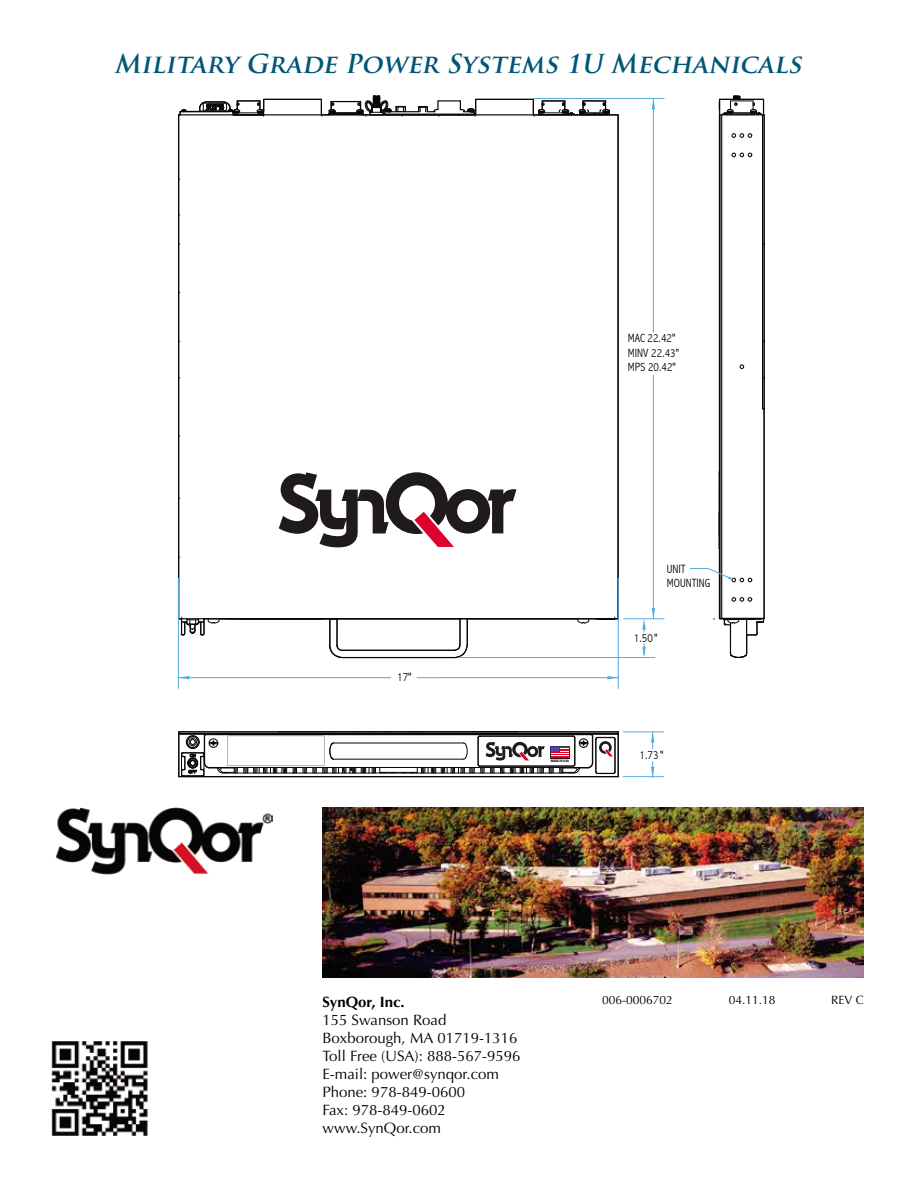
<style>
.page{position:relative;width:918px;height:1188px;background:#fff}
.page>*{position:absolute;margin:0;border:0;box-sizing:border-box;transform-origin:0 0}
.t1{font:italic 700 25.5px "Trajan Pro";color:#005676}
.t2{font:15px/18px "Optima";color:#000}
.t3{font:700 15px "Optima";color:#000}
.t4{font:300 condensed 12px/14.4px "Abadi";color:#070707}
.t5{font:12px "Optima";color:#000}
.t6{font:600 condensed 3.6px "Franklin Gothic";color:#000}
</style>
<div class="page">
<svg style="left:179px;top:98px;width:440px;height:538px"></svg>
<hr style="left:179px;top:776px;width:439px;height:1px;background:#070707">
<hr style="left:223px;top:773px;width:351px;height:1px;background:#070707">
<hr style="left:380px;top:772px;width:37px;height:1px;background:#070707">
<hr style="left:210px;top:767px;width:378px;height:1px;background:#070707">
<hr style="left:333px;top:759px;width:131px;height:1px;background:#070707">
<hr style="left:333px;top:743px;width:131px;height:1px;background:#070707">
<hr style="left:333px;top:734px;width:246px;height:1px;background:#070707">
<hr style="left:179px;top:733px;width:439px;height:1px;background:#070707">
<hr style="left:179px;top:732px;width:439px;height:1px;background:#070707">
<hr style="left:278px;top:731px;width:40px;height:1px;background:#070707">
<hr style="left:318px;top:731px;width:54px;height:1px;background:#070707">
<hr style="left:372px;top:731px;width:51px;height:1px;background:#070707">
<hr style="left:179px;top:618px;width:439px;height:1px;background:#070707">
<hr style="left:181px;top:111px;width:52px;height:1px;background:#070707">
<hr style="left:264px;top:99px;width:57px;height:1px;background:#070707">
<hr style="left:476px;top:99px;width:57px;height:1px;background:#070707">
<svg style="left:180px;top:110px;width:7px;height:4px"></svg>
<svg style="left:596px;top:617px;width:20px;height:3px"></svg>
<hr style="left:178px;top:115px;width:1px;height:504px;background:#070707">
<hr style="left:618px;top:115px;width:1px;height:504px;background:#070707">
<hr style="left:178px;top:114px;width:440px;height:1px;background:#070707">
<svg style="left:321px;top:96px;width:155px;height:21px"></svg>
<svg style="left:533px;top:99px;width:78px;height:18px"></svg>
<svg style="left:199px;top:99px;width:65px;height:18px"></svg>
<svg style="left:181px;top:617px;width:408px;height:42px"></svg>
<svg style="left:178px;top:732px;width:218px;height:45px"></svg>
<svg style="left:279px;top:472px;width:237px;height:75px"></svg>
<svg style="left:402px;top:731px;width:217px;height:46px"></svg>
<hr style="left:623px;top:776px;width:40px;height:1px;background:#58abe0">
<hr style="left:624px;top:732px;width:39px;height:1px;background:#58abe0">
<svg style="left:651px;top:732px;width:3px;height:17px"></svg>
<svg style="left:651px;top:762px;width:3px;height:16px"></svg>
<svg style="left:652px;top:99px;width:3px;height:10px"></svg>
<svg style="left:652px;top:608px;width:3px;height:11px"></svg>
<hr style="left:460px;top:657px;width:195px;height:1px;background:#58abe0">
<hr style="left:624px;top:619px;width:40px;height:1px;background:#58abe0">
<svg style="left:642px;top:643px;width:4px;height:14px"></svg>
<svg style="left:642px;top:619px;width:4px;height:13px"></svg>
<hr style="left:653px;top:99px;width:1px;height:233px;background:#58abe0">
<hr style="left:653px;top:375px;width:1px;height:244px;background:#58abe0">
<hr style="left:534px;top:98px;width:130px;height:1px;background:#58abe0">
<svg style="left:607px;top:676px;width:11px;height:3px"></svg>
<svg style="left:179px;top:676px;width:10px;height:3px"></svg>
<hr style="left:417px;top:677px;width:201px;height:1px;background:#58abe0">
<hr style="left:178px;top:677px;width:213px;height:1px;background:#58abe0">
<hr style="left:618px;top:578px;width:1px;height:110px;background:#58abe0">
<hr style="left:178px;top:578px;width:1px;height:110px;background:#58abe0">
<svg style="left:690px;top:96px;width:75px;height:563px"></svg>
<img style="left:55px;top:807px;width:217px;height:68px">
<img style="left:51px;top:1041px;width:97px;height:95px">
<img style="left:322px;top:807px;width:541px;height:171px">
<h1 class="t1" style="left:114px;top:48px;width:695px">Military Grade Power Systems 1U Mechanicals</h1>
<p class="t4" style="left:628px;top:331px;width:53px">MAC 22.42"<br>MINV 22.43"<br>MPS 20.42"</p>
<p class="t4" style="left:397px;top:670px;width:16px">17"</p>
<p class="t6" style="left:551px;top:758px;width:20px">MADE IN USA</p>
<p class="t4" style="left:667px;top:562px;width:45px">UNIT<br>MOUNTING</p>
<p class="t4" style="left:634px;top:631px;width:25px">1.50 "</p>
<p class="t4" style="left:640px;top:747px;width:25px">1.73 "</p>
<p class="t3" style="left:322px;top:993px;width:84px">SynQor, Inc.</p>
<p class="t2" style="left:322px;top:1011px;width:200px">155 Swanson Road<br>Boxborough, MA 01719-1316<br>Toll Free (USA): 888-567-9596<br>E-mail: power@synqor.com<br>Phone: 978-849-0600<br>Fax: 978-849-0602 www.SynQor.com</p>
<p class="t5" style="left:602px;top:993px;width:72px">006-0006702</p>
<p class="t5" style="left:729px;top:993px;width:48px">04.11.18</p>
<p class="t5" style="left:831px;top:993px;width:34px">REV C</p>
</div>
